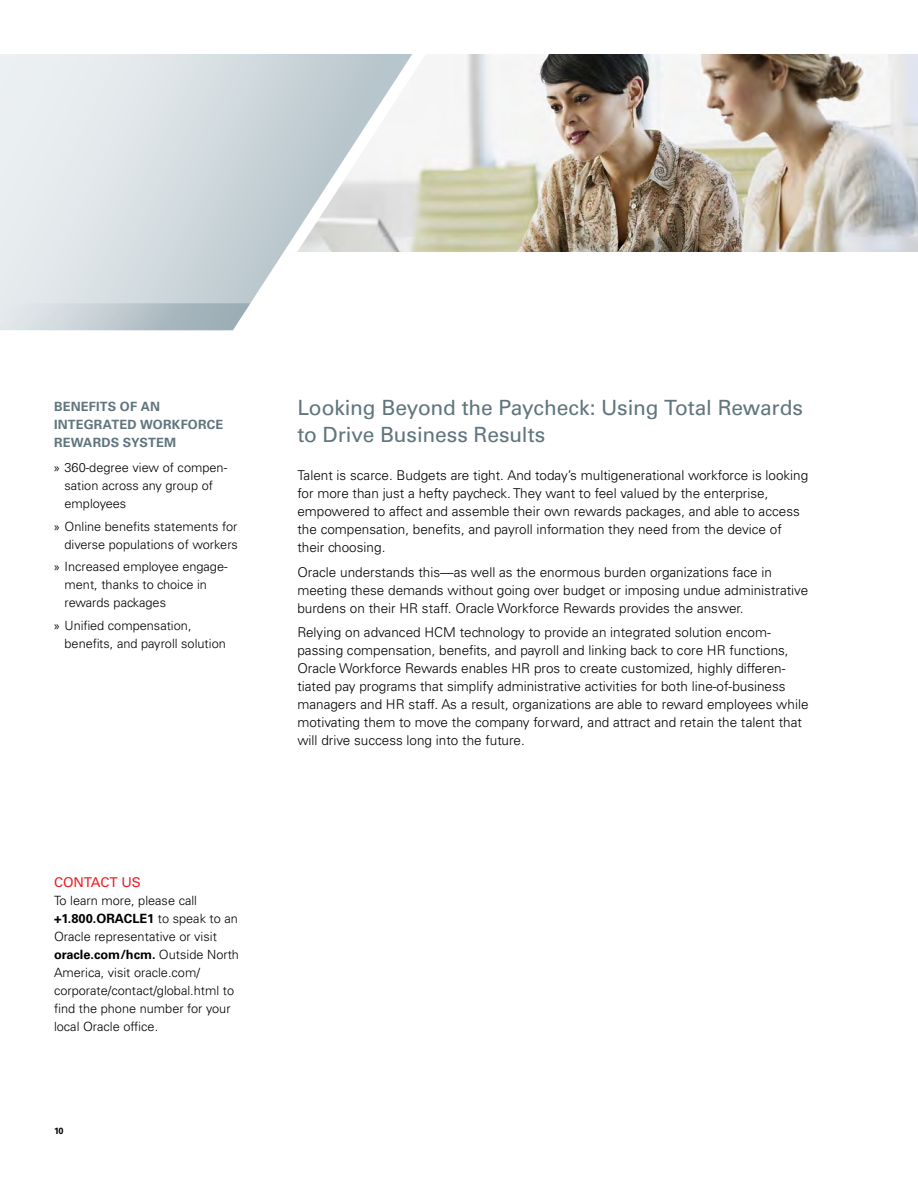
<style>
.page{position:relative;width:918px;height:1188px;background:#fff}
.page>*{position:absolute;margin:0;border:0;box-sizing:border-box;transform-origin:0 0}
.Intro_-_Header{font:21px/27px "Univers LT Std";letter-spacing:-.005em;color:#60757d}
.Inside_-_Body_Copy{font:300 13.5px/18px "Univers LT Std";color:#000}
.Contact_Us{font:13.5px "Univers LT Std";color:#ed1d24}
.Contact_Us-2{font:300 12.75px/18px "Univers LT Std";color:#000}
.Sidebar_-_Heading{font:700 12.75px/18px "Univers LT Std";letter-spacing:.015em;color:#60757d}
.t1{font:700 9px "Univers LT Std";color:#000}
.s1{font-family:"Myriad Pro";font-weight:400}
.s2{font-weight:700}
</style>
<div class="page">
<img style="left:412px;top:54px;width:506px;height:198px">
<svg style="left:0;top:54px;width:412px;height:250px;background:#dae1e4"></svg>
<svg style="left:0;top:303px;width:250px;height:27px;background:#c0cbd0"></svg>
<p class="Sidebar_-_Heading" style="left:54px;top:398px;width:171px">BENEFITS OF AN<br>INTEGRATED WORKFORCE<br>REWARDS SYSTEM</p>
<p class="Contact_Us-2" style="left:65px;top:458px;width:164px;text-indent:-11px"><span class="s1">»</span> 360-degree view of compen&shy;sation across any group of employees</p>
<p class="Contact_Us-2" style="left:54px;top:517px;width:186px;text-align:right"><span class="s1">»</span> Online benefits statements for diverse populations of workers</p>
<p class="Contact_Us-2" style="left:65px;top:558px;width:165px;text-indent:-11px"><span class="s1">»</span> Increased employee engage&shy;ment, thanks to choice in rewards packages</p>
<p class="Contact_Us-2" style="left:65px;top:616px;width:163px;text-indent:-11px"><span class="s1">»</span> Unified compensation, benefits, and payroll solution</p>
<p class="Contact_Us" style="left:54px;top:874px;width:88px">CONTACT US</p>
<p class="Contact_Us-2" style="left:54px;top:891px;width:187px">To learn more, please call <span class="s2">+1.800.ORACLE1</span> to speak to an<br>Oracle representative or visit <span class="s2">oracle.com/hcm.</span> Outside North<br>America, visit oracle.com/ corporate/contact/global.html to find the phone number for your local Oracle office.</p>
<p class="t1" style="left:54px;top:1126px;width:11px">10</p>
<p class="Intro_-_Header" style="left:297px;top:394px;width:507px">Looking Beyond the Paycheck: Using Total Rewards to Drive Business Results</p>
<p class="Inside_-_Body_Copy" style="left:297px;top:466px;width:512px">Talent is scarce. Budgets are tight. And today’s multigenerational workforce is looking for more than just a hefty paycheck. They want to feel valued by the enterprise, empowered to affect and assemble their own rewards packages, and able to access the compensation, benefits, and payroll information they need from the device of their choosing.</p>
<p class="Inside_-_Body_Copy" style="left:297px;top:563px;width:512px">Oracle understands this—as well as the enormous burden organizations face in meeting these demands without going over budget or imposing undue administrative burdens on their HR staff. Oracle Workforce Rewards provides the answer.</p>
<p class="Inside_-_Body_Copy" style="left:297px;top:624px;width:513px">Relying on advanced HCM technology to provide an integrated solution encom&shy;passing compensation, benefits, and payroll and linking back to core HR functions, Oracle Workforce Rewards enables HR pros to create customized, highly differen&shy;tiated pay programs that simplify administrative activities for both line-of-business managers and HR staff. As a result, organizations are able to reward employees while motivating them to move the company forward, and attract and retain the talent that will drive success long into the future.</p>
</div>
